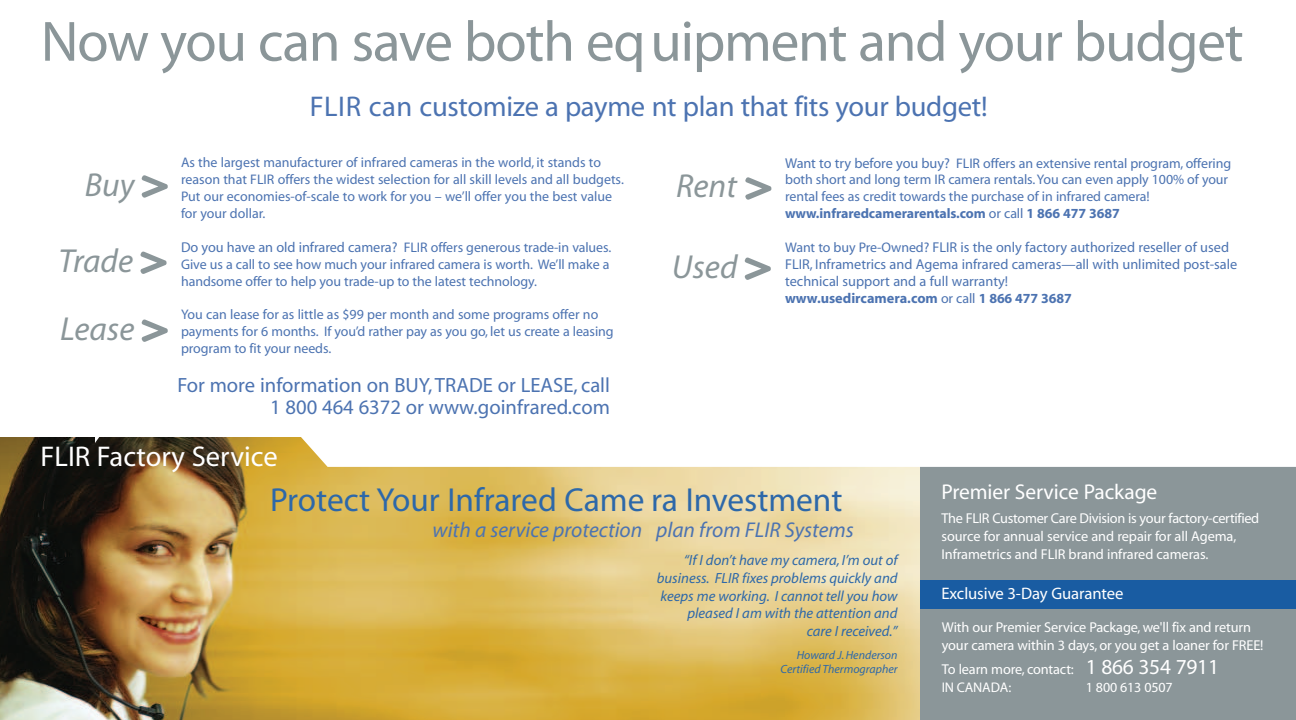
<style>
.page{position:relative;width:1296px;height:720px;background:#fff}
.page>*{position:absolute;margin:0;border:0;box-sizing:border-box;transform-origin:0 0}
.t1{font:57.2px "Myriad";letter-spacing:-.02em;color:#8b9699}
.t2{font:33.4px "Myriad";color:#2d68a9}
.t3{font:italic 33.4px "Myriad";color:#8b9699}
.t4{font:28.6px "Myriad";letter-spacing:-.01em;color:#4c73b1}
.t5{font:28.6px "Myriad";color:#fff}
.t6{font:italic 21.5px "Myriad";color:#4c73b1}
.t7{font:21.5px "Myriad";letter-spacing:-.005em;color:#fff}
.t8{font:20.7px/22.1px "Myriad";color:#4c73b1;text-align:right}
.t9{font:16.7px "Myriad";letter-spacing:-.005em;color:#fff}
.t10{font:italic 14.8px/17.7px "Myriad";color:#2d68a9;text-align:right}
.t11{font:14.3px/17.9px "Myriad";letter-spacing:-.01em;color:#fff}
.t12{font:14.3px/17.2px "Myriad";color:#4c73b1}
.t13{font:14px "Myriad";letter-spacing:-.01em;color:#fff}
.t14{font:13.9px/16.8px "Myriad";letter-spacing:-.005em;color:#4c73b1}
.t15{font:italic 11.9px/14.3px "Myriad";color:#2d68a9;text-align:right}
.s1{font-size:14.3px}
.s2{font-weight:700}
.s3{font-size:13.9px}
.s4{font-weight:700;font-size:13.9px}
.s5{font-family:"Cholla Sans";font-weight:700;font-style:normal;font-size:57.2px}
.s6{font-size:21.5px}
</style>
<div class="page">
<div style="left:8px;top:461px;width:1288px;height:259px;background:#8b9699"></div>
<img style="left:0;top:437px;width:920px;height:283px">
<svg style="left:95px;top:437px;width:1201px;height:30px"></svg>
<div style="left:920px;top:580px;width:376px;height:29px;background:#195ca2"></div>
<h1 class="t1" style="left:41px;top:20px;width:1204px">Now you can save both equipment and your budget</h1>
<h3 class="t4" style="left:310px;top:96px;width:679px">FLIR can customize a payme nt plan that fits your budget!</h3>
<p class="t14" style="left:181px;top:155px;width:444px">As the largest manufacturer of infrared cameras in the world, it stands to reason that FLIR offers the widest selection for all skill levels and all budgets.<br>Put our economies-of-scale to work for you – we’ll offer you the best value for your dollar.</p>
<p class="t14" style="left:181px;top:240px;width:432px"><span class="s1">Do you have an old infrared camera?</span> FLIR offers generous trade-in values.<br>Give us a call to see how much your infrared camera is worth. We’ll make a handsome offer to help you trade-up to the latest technology.</p>
<p class="t14" style="left:181px;top:307px;width:434px">You can lease for as little as $99 per month and some programs offer no payments for 6 months. If you’d rather pay as you go, let us create a leasing program to fit your needs.</p>
<p class="t14" style="left:785px;top:156px;width:448px"><span class="s1">Want to try before you buy?</span> FLIR offers an extensive rental program, offering both short and long term IR camera rentals.You can even apply 100% of your rental fees as credit towards the purchase of in infrared camera! <span class="s2">www.infraredcamerarentals.com</span> or call <span class="s2">1 866 477 3687</span></p>
<p class="t12" style="left:785px;top:240px;width:454px"><span class="s3">Want to buy Pre-Owned?</span> FLIR is the only factory authorized reseller of used FLIR, Inframetrics and Agema infrared cameras—all with unlimited post-sale technical support and a full warranty!<br><span class="s2">www.usedircamera.com</span> <span class="s3">or call</span> <span class="s4">1 866 477 3687</span></p>
<h2 class="t3" style="left:85px;top:172px;width:86px">Buy <span class="s5">&gt;</span></h2>
<h2 class="t3" style="left:676px;top:173px;width:99px">Rent <span class="s5">&gt;</span></h2>
<h2 class="t3" style="left:59px;top:249px;width:111px">Trade <span class="s5">&gt;</span></h2>
<h2 class="t3" style="left:672px;top:255px;width:102px">Used <span class="s5">&gt;</span></h2>
<h2 class="t3" style="left:60px;top:316px;width:111px">Lease <span class="s5">&gt;</span></h2>
<h3 class="t8" style="left:177px;top:376px;width:434px">For more information on BUY, TRADE or LEASE, call<br>1 800 464 6372 or www.goinfrared.com</h3>
<h3 class="t5" style="left:41px;top:446px;width:239px">FLIR Factory Service</h3>
<h2 class="t2" style="left:270px;top:488px;width:574px">Protect Your Infrared Came ra Investment</h2>
<h3 class="t6" style="left:433px;top:522px;width:423px">with a service protection plan from FLIR Systems</h3>
<p class="t10" style="left:657px;top:553px;width:242px">“If I don’t have my camera, I’m out of business. FLIR fixes problems quickly and keeps me working. I cannot tell you how pleased I am with the attention and<br>care I received.”</p>
<p class="t15" style="left:780px;top:649px;width:119px">Howard J. Henderson<br>Certified Thermographer</p>
<h3 class="t7" style="left:941px;top:484px;width:217px">Premier Service Package</h3>
<p class="t11" style="left:941px;top:511px;width:319px">The FLIR Customer Care Division is your factory-certified source for annual service and repair for all Agema,<br>Inframetrics and FLIR brand infrared cameras.</p>
<p class="t9" style="left:941px;top:587px;width:184px">Exclusive 3-Day Guarantee</p>
<p class="t11" style="left:942px;top:619px;width:323px">With our Premier Service Package, we'll fix and return your camera within 3 days, or you get a loaner for FREE!</p>
<p class="t11" style="left:942px;top:661px;width:279px">To learn more, contact: <span class="s6">1 866 354 7911</span></p>
<p class="t13" style="left:942px;top:683px;width:71px">IN CANADA:</p>
<p class="t13" style="left:1086px;top:683px;width:88px">1 800 613 0507</p>
</div>
